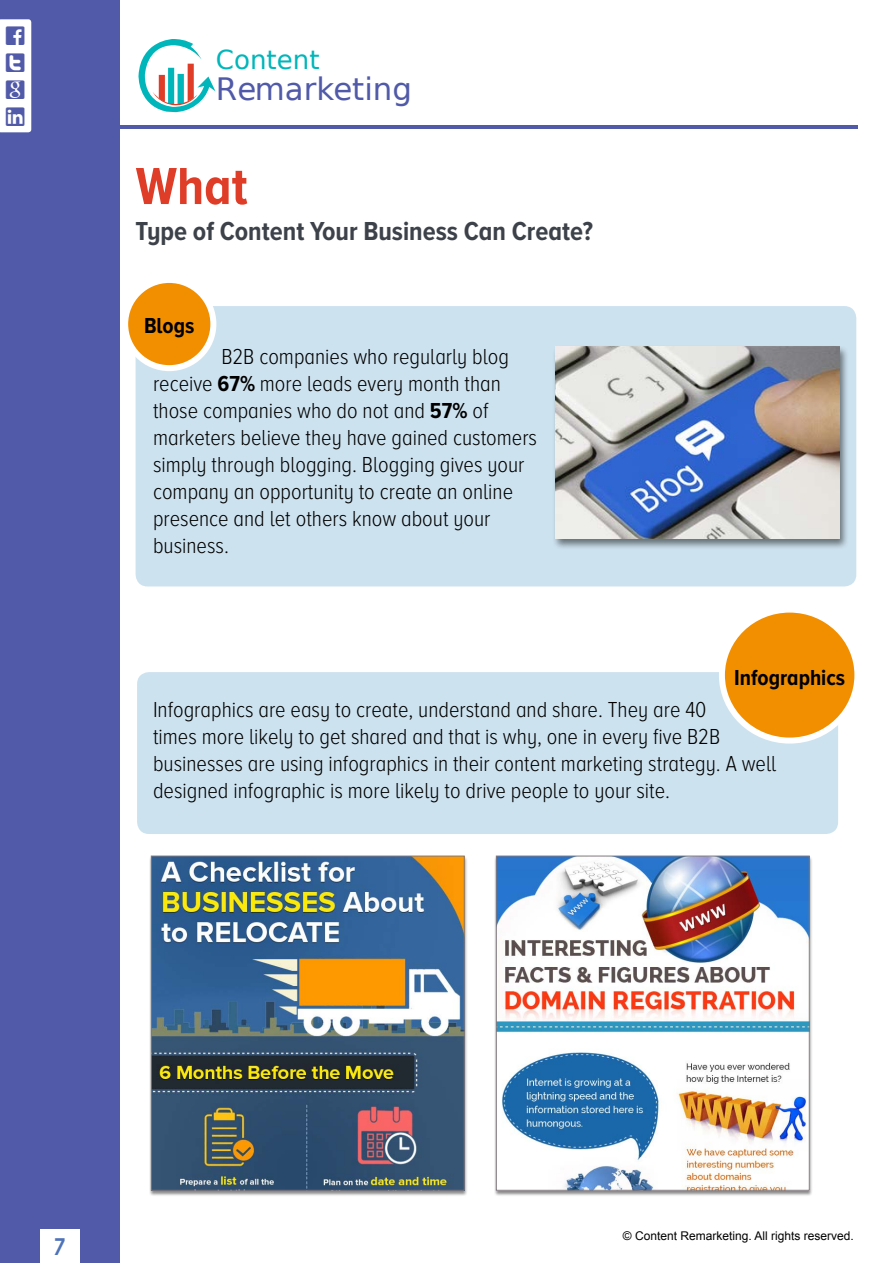
<style>
.page{position:relative;width:893px;height:1263px;background:#fff}
.page>*{position:absolute;margin:0;border:0;box-sizing:border-box;transform-origin:0 0}
.t1{font:700 54px "Proxima Nova A Cond";color:#df3d27}
.t2{font:30.9px "DejaVu Sans";color:#505aa8}
.t3{font:700 27px "Proxima Nova A Cond";color:#3d424a}
.t4{font:27px/27px "Social Icons Pro Set 1 Rounded";color:#505aa8;text-align:justify}
.t5{font:26.1px "DejaVu Sans";color:#00b6ba}
.t6{font:700 24px "Advent Pro";color:#4f73b8}
.t7{font:300 22.5px/27px "Proxima Nova A Cond";color:#000}
.t8{font:700 22.5px "Proxima Nova A Cond";color:#000}
.t9{font:12px "Arial";color:#000}
.s1{font-weight:700}
</style>
<div class="page">
<div style="left:149px;top:856px;width:319px;height:340px;background:#000;opacity:.47"></div>
<img style="left:153px;top:858px;width:310px;height:331px">
<div style="left:151px;top:856px;width:314px;height:335px;border:1px solid #7f787d"></div>
<div style="left:137px;top:672px;width:701px;height:162px;background:#cde2ef;border-radius:12px"></div>
<div style="left:722px;top:610px;width:135px;height:130px;background:#f28f00;border-radius:50%"></div>
<div style="left:719px;top:607px;width:141px;height:136px;border:6px solid #fff;border-radius:50%"></div>
<div style="left:136px;top:306px;width:720px;height:280px;background:#cde2ef;border-radius:12px"></div>
<div style="left:0;top:0;width:119px;height:1263px;background:#505aa8"></div>
<div style="left:0;top:19px;width:31px;height:113px;background:#fff"></div>
<hr style="left:45px;top:125px;width:813px;height:4px;background:#505aa8">
<svg style="left:138px;top:39px;width:78px;height:74px"></svg>
<div style="left:40px;top:1229px;width:40px;height:34px;background:#fff"></div>
<div style="left:125px;top:280px;width:88px;height:88px;background:#f28f00;border-radius:50%"></div>
<div style="left:122px;top:277px;width:94px;height:94px;border:6px solid #fff;border-radius:50%"></div>
<div style="left:552px;top:345px;width:297px;height:206px;background:#000;opacity:.5"></div>
<img style="left:555px;top:346px;width:284px;height:193px">
<div style="left:494px;top:856px;width:319px;height:340px;background:#000;opacity:.47"></div>
<img style="left:498px;top:858px;width:310px;height:331px">
<div style="left:496px;top:856px;width:314px;height:335px;border:1px solid #7f787d"></div>
<p class="t4" style="left:5px;top:23px;width:22px">f t g l</p>
<p class="t5" style="left:216px;top:39px;width:105px">Content</p>
<h2 class="t2" style="left:216px;top:64px;width:198px">Remarketing</h2>
<h1 class="t1" style="left:136px;top:156px;width:114px">What</h1>
<p class="t3" style="left:136px;top:216px;width:459px">Type of Content Your Business Can Create?</p>
<p class="t8" style="left:144px;top:313px;width:52px">Blogs</p>
<p class="t7" style="left:153px;top:343px;width:386px;text-indent:68px">B2B companies who regularly blog receive <span class="s1">67%</span> more leads every month than those companies who do not and <span class="s1">57%</span> of marketers believe they have gained customers simply through blogging. Blogging gives your company an opportunity to create an online presence and let others know about your business.</p>
<p class="t8" style="left:734px;top:664px;width:113px">Infographics</p>
<p class="t7" style="left:153px;top:696px;width:625px">Infographics are easy to create, understand and share. They are 40<br>times more likely to get shared and that is why, one in every five B2B businesses are using infographics in their content marketing strategy. A well designed infographic is more likely to drive people to your site.</p>
<p class="t6" style="left:54px;top:1232px;width:12px">7</p>
<p class="t9" style="left:623px;top:1227px;width:232px">© Content Remarketing. All rights reserved.</p>
</div>
